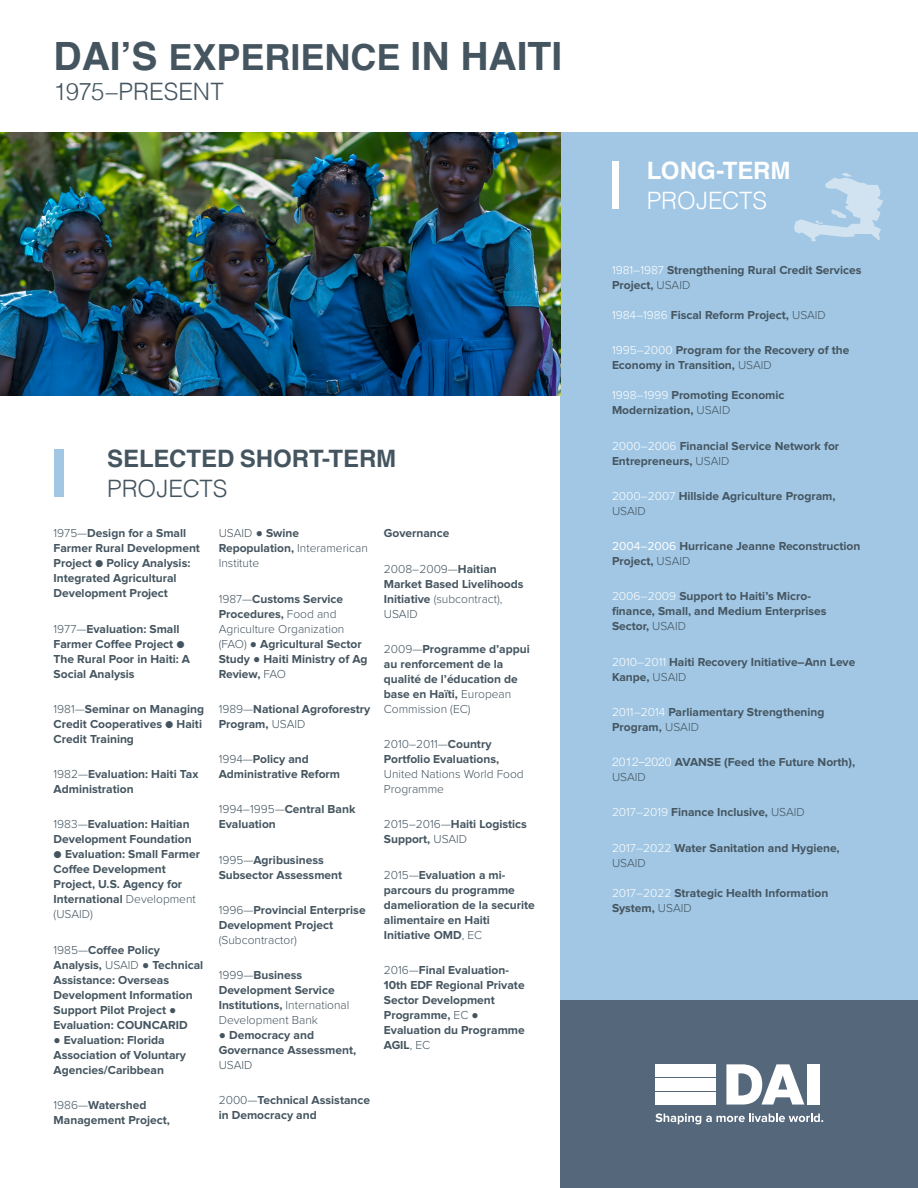
<style>
.page{position:relative;width:918px;height:1188px;background:#fff}
.page>*{position:absolute;margin:0;border:0;box-sizing:border-box;transform-origin:0 0}
.t1{font:700 39px "Helvetica";color:#455560}
.body_copy{font:300 24px "Helvetica";letter-spacing:-.005em;color:#455560}
.body_copy-2{font:700 24px "Helvetica";letter-spacing:-.005em;color:#455560}
.body_copy-3{font:700 24px "Helvetica";letter-spacing:-.005em;color:#fff}
.body_copy-4{font:300 24px "Helvetica";letter-spacing:-.005em;color:#fff}
.t2{font:700 12px/15px "Proxima Nova";color:#455560}
.t3{font:300 12px/15px "Proxima Nova";color:#455560}
.s1{font-size:36px}
.s2{font-weight:300}
.s3{font-family:"Times New Roman";font-weight:400}
.s4{font-weight:700}
.s5{font-weight:300;color:#fff}
.s6{font-weight:400;color:#fff}
.s7{font-family:"Helvetica Neue";font-weight:300;color:#fff}
</style>
<div class="page">
<div style="left:561px;top:132px;width:357px;height:869px;background:#a1c7e4"></div>
<div style="left:54px;top:450px;width:9px;height:47px;background:#a1c7e4"></div>
<div style="left:612px;top:161px;width:6px;height:48px;background:#fff"></div>
<img style="left:0;top:132px;width:561px;height:264px">
<div style="left:561px;top:1001px;width:357px;height:187px;background:#55687b"></div>
<div style="left:655px;top:1064px;width:61px;height:12px;background:#fff"></div>
<div style="left:655px;top:1078px;width:61px;height:12px;background:#fff"></div>
<div style="left:655px;top:1093px;width:61px;height:12px;background:#fff"></div>
<div style="left:808px;top:1064px;width:12px;height:41px;background:#fff"></div>
<svg style="left:726px;top:1064px;width:78px;height:41px"></svg>
<svg style="left:656px;top:1113px;width:167px;height:11px"></svg>
<svg style="left:794px;top:173px;width:89px;height:68px"></svg>
<p class="t1" style="left:54px;top:24px;width:510px">DAI’S <span class="s1">EXPERIENCE</span> IN HAITI</p>
<p class="body_copy" style="left:54px;top:71px;width:172px">1975–PRESENT</p>
<p class="body_copy-2" style="left:107px;top:439px;width:291px">SELECTED SHORT-TERM</p>
<p class="body_copy" style="left:107px;top:468px;width:122px">PROJECTS</p>
<p class="t2" style="left:54px;top:526px;width:148px"><span class="s2">1975—</span>Design for a Small<br>Farmer Rural Development<br>Project ● Policy Analysis:<br>Integrated Agricultural<br>Development Project</p>
<p class="t2" style="left:54px;top:622px;width:138px"><span class="s2">1977—</span>Evaluation: Small<br>Farmer Coffee Project ●<br>The Rural Poor in Haiti: A<br>Social Analysis</p>
<p class="t2" style="left:54px;top:702px;width:152px"><span class="s2">1981—</span>Seminar on Managing<br>Credit Cooperatives ● Haiti<br>Credit Training</p>
<p class="t2" style="left:54px;top:767px;width:146px"><span class="s2">1982—</span>Evaluation: Haiti Tax<br>Administration</p>
<p class="t2" style="left:54px;top:817px;width:140px"><span class="s2">1983—</span>Evaluation: Haitian<br>Development Foundation</p>
<p class="t2" style="left:54px;top:847px;width:148px">● Evaluation: Small Farmer<br>Coffee Development<br>Project, U.S. Agency for<br>International <span class="s2">Development (USAID)</span></p>
<p class="t2" style="left:54px;top:943px;width:151px"><span class="s2">1985—</span>Coffee Policy<br>Analysis, <span class="s2">USAID</span> <span class="s3">●</span> Technical<br>Assistance: Overseas<br>Development Information<br>Support Pilot Project <span class="s3">●<br></span>Evaluation: COUNCARID</p>
<p class="t2" style="left:54px;top:1033px;width:134px"><span class="s3">●</span> Evaluation: Florida<br>Association of Voluntary<br>Agencies/Caribbean</p>
<p class="t2" style="left:54px;top:1098px;width:118px"><span class="s2">1986—</span>Watershed<br>Management Project,</p>
<p class="t3" style="left:219px;top:525px;width:151px">USAID <span class="s3">●</span> <span class="s4">Swine<br>Repopulation,</span> Interamerican<br>Institute</p>
<p class="t2" style="left:219px;top:592px;width:150px"><span class="s2">1987—</span>Customs Service<br>Procedures, <span class="s2">Food and<br>Agriculture Organization (FAO)</span> <span class="s3">●</span> Agricultural Sector<br>Study <span class="s3">●</span> Haiti Ministry of Ag<br>Review, <span class="s2">FAO</span></p>
<p class="t2" style="left:219px;top:702px;width:153px"><span class="s2">1989—</span>National Agroforestry<br>Program, <span class="s2">USAID</span></p>
<p class="t2" style="left:219px;top:752px;width:123px"><span class="s2">1994—</span>Policy and<br>Administrative Reform</p>
<p class="t2" style="left:219px;top:802px;width:138px"><span class="s2">1994–1995—</span>Central Bank<br>Evaluation</p>
<p class="t2" style="left:219px;top:853px;width:125px"><span class="s2">1995—</span>Agribusiness<br>Subsector Assessment</p>
<p class="t2" style="left:219px;top:903px;width:148px"><span class="s2">1996—</span>Provincial Enterprise<br>Development Project <span class="s2">(Subcontractor)</span></p>
<p class="t2" style="left:219px;top:968px;width:132px"><span class="s2">1999—</span>Business<br>Development Service<br>Institutions, <span class="s2">International<br>Development Bank</span></p>
<p class="t2" style="left:219px;top:1028px;width:139px"><span class="s3">●</span> Democracy and<br>Governance Assessment,<br><span class="s2">USAID</span></p>
<p class="t2" style="left:219px;top:1093px;width:153px"><span class="s2">2000—</span>Technical Assistance in Democracy and</p>
<p class="t2" style="left:384px;top:526px;width:67px">Governance</p>
<p class="t2" style="left:384px;top:562px;width:141px"><span class="s2">2008–2009—</span>Haitian<br>Market Based Livelihoods<br>Initiative <span class="s2">(subcontract),<br>USAID</span></p>
<p class="t2" style="left:384px;top:642px;width:147px"><span class="s2">2009—</span>Programme d’appui au renforcement de la qualité de l’éducation de base en Haïti, <span class="s2">European<br>Commission (EC)</span></p>
<p class="t3" style="left:384px;top:736px;width:141px">2010–2011—<span class="s4">Country<br>Portfolio Evaluations,<br></span>United Nations World Food<br>Programme</p>
<p class="t2" style="left:384px;top:817px;width:145px"><span class="s2">2015–2016—</span>Haiti Logistics<br>Support, <span class="s2">USAID</span></p>
<p class="t2" style="left:384px;top:868px;width:152px"><span class="s2">2015—</span>Evaluation a mi&shy;parcours du programme damelioration de la securite alimentaire en Haiti<br>Initiative OMD<span class="s2">, EC</span></p>
<p class="t2" style="left:384px;top:963px;width:142px"><span class="s2">2016—</span>Final Evaluation-<br>10th EDF Regional Private<br>Sector Development<br>Programme, <span class="s2">EC</span> <span class="s3">●<br></span>Evaluation du Programme<br>AGIL<span class="s2">, EC</span></p>
<p class="body_copy-3" style="left:647px;top:151px;width:145px">LONG-TERM</p>
<p class="body_copy-4" style="left:647px;top:180px;width:122px">PROJECTS</p>
<p class="t2" style="left:612px;top:263px;width:251px"><span class="s5">1981–1987</span> Strengthening Rural Credit Services<br>Project, <span class="s2">USAID</span></p>
<p class="t2" style="left:612px;top:308px;width:215px"><span class="s5">1984–1986</span> Fiscal Reform Project, <span class="s2">USAID</span></p>
<p class="t2" style="left:612px;top:343px;width:239px"><span class="s5">1995–2000</span> Program for the Recovery of the<br>Economy in Transition, <span class="s2">USAID</span></p>
<p class="t2" style="left:612px;top:388px;width:174px"><span class="s5">1998–1999</span> Promoting Economic<br>Modernization, <span class="s2">USAID</span></p>
<p class="t2" style="left:612px;top:438px;width:229px"><span class="s5">2000–2006</span> Financial Service Network for<br>Entrepreneurs, <span class="s2">USAID</span></p>
<p class="t2" style="left:612px;top:489px;width:225px"><span class="s5">2000–2007</span> Hillside Agriculture Program,<br><span class="s2">USAID</span></p>
<p class="t2" style="left:612px;top:539px;width:250px"><span class="s6">2004–2006</span> Hurricane Jeanne Reconstruction<br>Project, <span class="s2">USAID</span></p>
<p class="t2" style="left:612px;top:589px;width:216px"><span class="s5">2006–2009</span> Support to Haiti’s Micro&shy;finance, Small, and Medium Enterprises<br>Sector, <span class="s2">USAID</span></p>
<p class="t2" style="left:612px;top:654px;width:245px"><span class="s5">2010–2011</span> Haiti Recovery Initiative–Ann Leve<br>Kanpe, <span class="s2">USAID</span></p>
<p class="t2" style="left:612px;top:705px;width:214px"><span class="s5">2011–2014</span> Parliamentary Strengthening<br>Program, <span class="s2">USAID</span></p>
<p class="t2" style="left:612px;top:755px;width:245px"><span class="s7">2012–2020</span> AVANSE (Feed the Future North),<br><span class="s2">USAID</span></p>
<p class="t2" style="left:612px;top:805px;width:194px"><span class="s5">2017–2019</span> Finance Inclusive, <span class="s2">USAID</span></p>
<p class="t2" style="left:612px;top:840px;width:229px"><span class="s5">2017–2022</span> Water Sanitation and Hygiene,<br><span class="s2">USAID</span></p>
<p class="t2" style="left:612px;top:885px;width:218px"><span class="s5">2017–2022</span> Strategic Health Information<br>System, <span class="s2">USAID</span></p>
</div>
